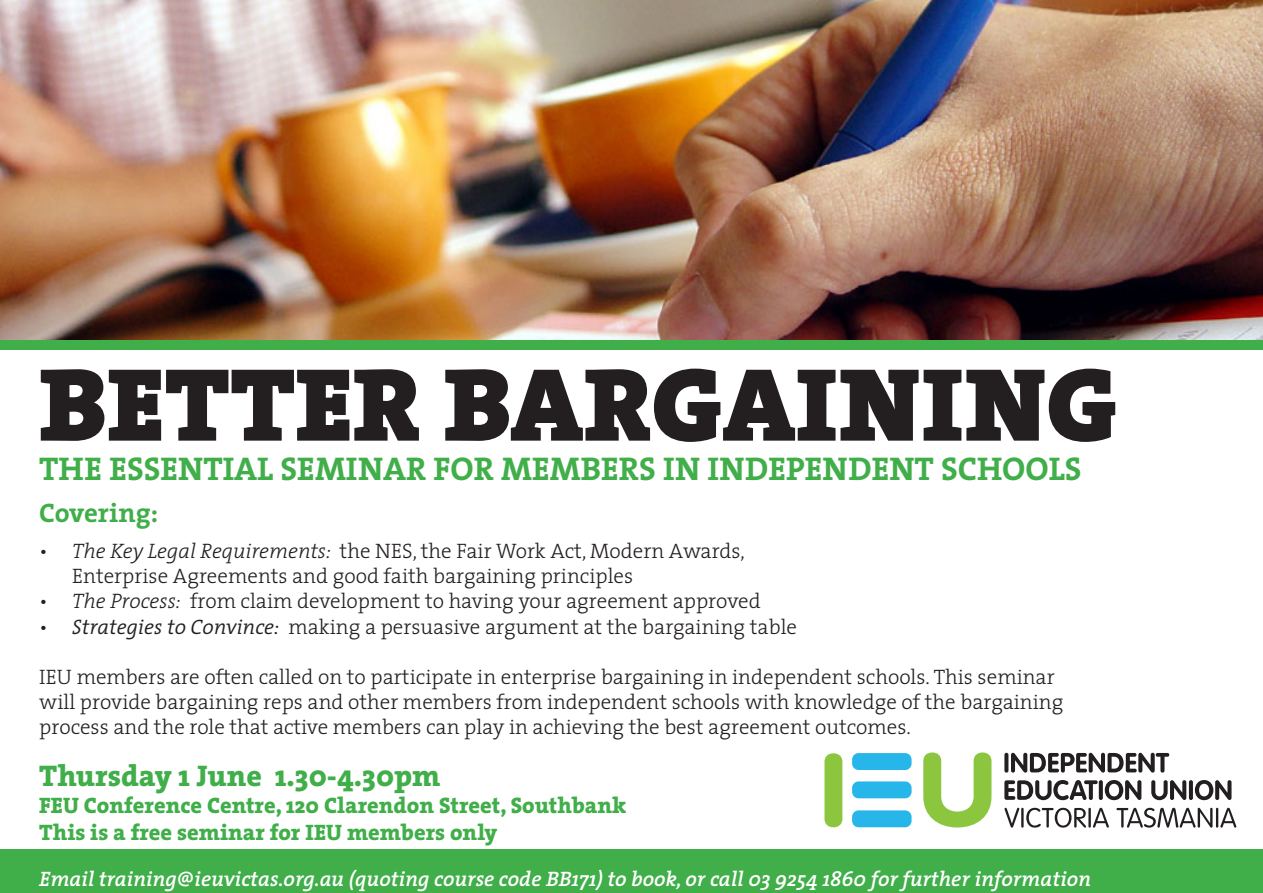
<style>
.page{position:relative;width:1263px;height:893px;background:#fff}
.page>*{position:absolute;margin:0;border:0;box-sizing:border-box;transform-origin:0 0}
.t1{font:900 105px "The Serif";color:#231f20}
.t2{font:700 33px "The Serif";color:#40ae49}
.t3{font:800 30px "The Serif";color:#40ae49}
.t4{font:700 27px "The Serif";color:#40ae49}
.t5{font:800 22.5px "The Serif";color:#40ae49}
.t6{font:300 21px/25.2px "The Serif";color:#231f20}
.t7{font:italic 600 21px "The Serif";color:#fff}
.s1{font-style:italic}
</style>
<div class="page">
<img style="left:0;top:0;width:1263px;height:340px">
<div style="left:0;top:850px;width:1263px;height:43px;background:#40ae49"></div>
<div style="left:852px;top:810px;width:59px;height:17px;background:#26b6ea;border-radius:6px"></div>
<div style="left:852px;top:781px;width:59px;height:17px;background:#26b6ea;border-radius:6px"></div>
<div style="left:852px;top:753px;width:59px;height:17px;background:#26b6ea;border-radius:6px"></div>
<svg style="left:923px;top:752px;width:68px;height:75px"></svg>
<div style="left:824px;top:753px;width:18px;height:74px;background:#8bc63e;border-radius:9px"></div>
<svg style="left:1004px;top:753px;width:4px;height:20px"></svg>
<svg style="left:1011px;top:753px;width:158px;height:20px"></svg>
<svg style="left:1004px;top:780px;width:94px;height:20px"></svg>
<svg style="left:1099px;top:780px;width:4px;height:20px"></svg>
<svg style="left:1105px;top:780px;width:36px;height:20px"></svg>
<svg style="left:1151px;top:780px;width:35px;height:20px"></svg>
<hr style="left:1189px;top:780px;width:4px;height:20px;background:#231f20;border-radius:2px">
<svg style="left:1195px;top:780px;width:36px;height:20px"></svg>
<svg style="left:1004px;top:808px;width:15px;height:20px"></svg>
<hr style="left:1021px;top:808px;width:2px;height:20px;background:#231f20">
<svg style="left:1026px;top:808px;width:60px;height:20px"></svg>
<hr style="left:1088px;top:808px;width:3px;height:20px;background:#231f20">
<svg style="left:1093px;top:808px;width:16px;height:20px"></svg>
<svg style="left:1116px;top:808px;width:96px;height:20px"></svg>
<hr style="left:1216px;top:808px;width:2px;height:20px;background:#231f20">
<svg style="left:1220px;top:808px;width:16px;height:20px"></svg>
<div style="left:0;top:340px;width:1263px;height:9px;background:#40ae49"></div>
<p class="t1" style="left:39px;top:316px;width:1079px">BETTER BARGAINING</p>
<p class="t2" style="left:39px;top:441px;width:1044px">THE ESSENTIAL SEMINAR FOR MEMBERS IN INDEPENDENT SCHOOLS</p>
<p class="t4" style="left:39px;top:490px;width:120px">Covering:</p>
<p class="t6" style="left:72px;top:538px;width:674px;text-indent:-33px">• <span class="s1">The Key Legal Requirements:</span> the NES, the Fair Work Act, Modern Awards,<br>Enterprise Agreements and good faith bargaining principles</p>
<p class="t6" style="left:39px;top:588px;width:723px">• <span class="s1">The Process:</span> from claim development to having your agreement approved</p>
<p class="t6" style="left:39px;top:613px;width:759px">• <span class="s1">Strategies to Convince:</span> making a persuasive argument at the bargaining table</p>
<p class="t6" style="left:39px;top:664px;width:1026px">IEU members are often called on to participate in enterprise bargaining in independent schools. This seminar will provide bargaining reps and other members from independent schools with knowledge of the bargaining process and the role that active members can play in achieving the best agreement outcomes.</p>
<p class="t3" style="left:39px;top:751px;width:403px">Thursday 1 June 1.30-4.30pm</p>
<p class="t5" style="left:39px;top:786px;width:589px">FEU Conference Centre, 120 Clarendon Street, Southbank</p>
<p class="t5" style="left:39px;top:813px;width:460px">This is a free seminar for IEU members only</p>
<p class="t7" style="left:39px;top:861px;width:1053px">Email training@ieuvictas.org.au (quoting course code BB171) to book, or call 03 9254 1860 for further information</p>
</div>
